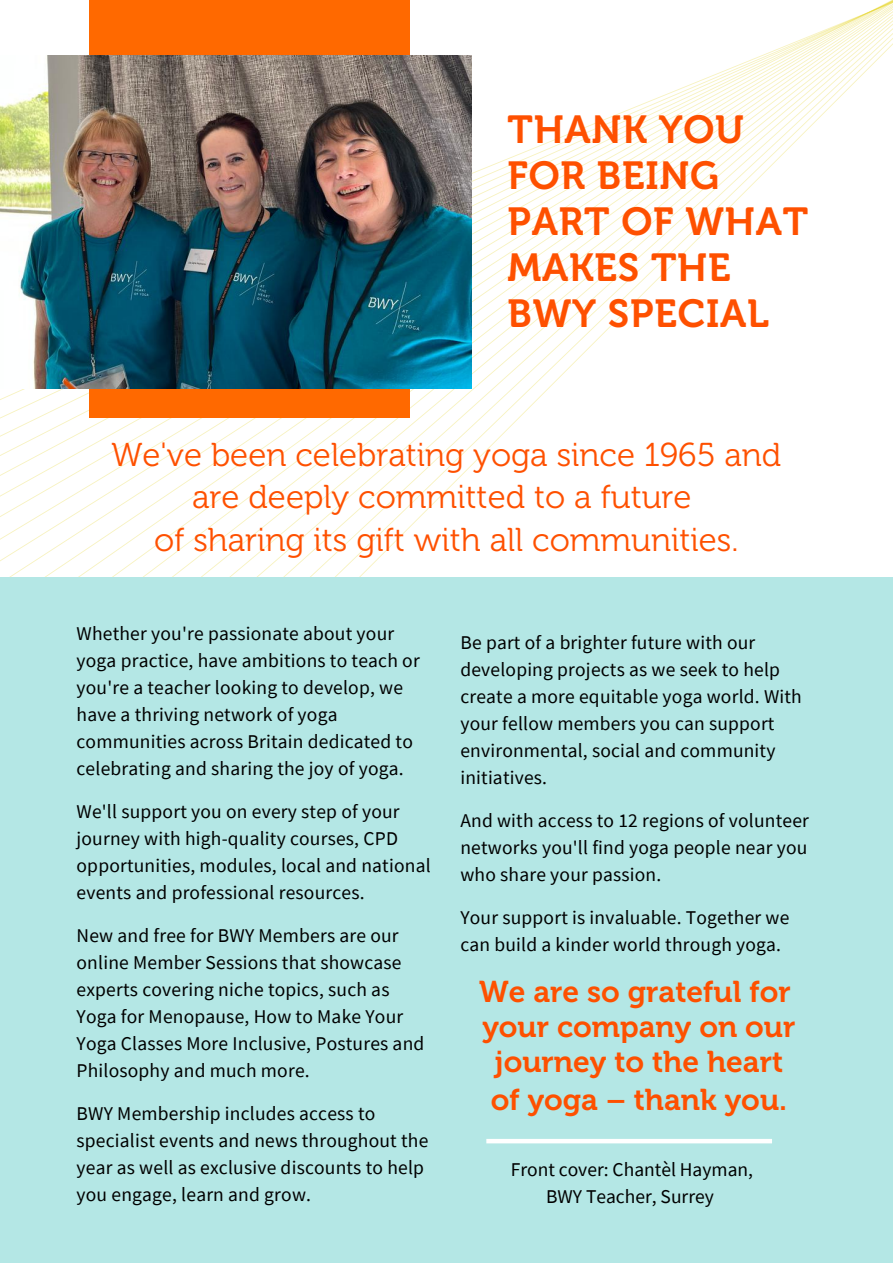
<style>
.page{position:relative;width:893px;height:1264px;background:#fff}
.page>*{position:absolute;margin:0;border:0;box-sizing:border-box;transform-origin:0 0}
.t1{font:39px/46px "Museo 700";letter-spacing:.02em;color:#fe5000}
.t2{font:33px/42.8px "Museo 300";color:#fe5000;text-align:center}
.t3{font:30px/34.8px "Museo 700";color:#fe5000;text-align:center}
.t4{font:19.5px/27px "Source Sans Pro";letter-spacing:.01em;color:#000}
</style>
<div class="page">
<svg style="left:0;top:0;width:892px;height:454px"></svg>
<div style="left:89px;top:0;width:321px;height:418px;background:#ff6900"></div>
<img style="left:0;top:55px;width:471px;height:333px">
<div style="left:0;top:577px;width:892px;height:685px;background:#b4e7e5"></div>
<div style="left:486px;top:1138px;width:286px;height:5px;background:#fff"></div>
<h1 class="t1" style="left:507px;top:106px;width:302px">THANK YOU<br>FOR BEING<br>PART OF WHAT<br>MAKES THE<br>BWY SPECIAL</h1>
<h2 class="t2" style="left:111px;top:433px;width:671px">We've been celebrating yoga since 1965 and are deeply committed to a future<br>of sharing its gift with all communities.</h2>
<p class="t4" style="left:77px;top:620px;width:345px">Whether you're passionate about your yoga practice, have ambitions to teach or you're a teacher looking to develop, we have a thriving network of yoga communities across Britain dedicated to celebrating and sharing the joy of yoga.</p>
<p class="t4" style="left:77px;top:798px;width:355px">We'll support you on every step of your journey with high-quality courses, CPD opportunities, modules, local and national events and professional resources.</p>
<p class="t4" style="left:77px;top:921px;width:349px">New and free for BWY Members are our online Member Sessions that showcase experts covering niche topics, such as Yoga for Menopause, How to Make Your Yoga Classes More Inclusive, Postures and Philosophy and much more.</p>
<p class="t4" style="left:77px;top:1099px;width:353px">BWY Membership includes access to specialist events and news throughout the year as well as exclusive discounts to help you engage, learn and grow.</p>
<p class="t4" style="left:460px;top:628px;width:343px">Be part of a brighter future with our developing projects as we seek to help create a more equitable yoga world. With your fellow members you can support environmental, social and community initiatives.</p>
<p class="t4" style="left:460px;top:806px;width:350px;text-align:justify">And with access to 12 regions of volunteer networks you'll find yoga people near you who share your passion.</p>
<p class="t4" style="left:460px;top:903px;width:330px">Your support is invaluable. Together we can build a kinder world through yoga.</p>
<h3 class="t3" style="left:479px;top:974px;width:318px">We are so grateful for your company on our journey to the heart</h3>
<h3 class="t3" style="left:490px;top:1082px;width:298px">of yoga – thank you.</h3>
<p class="t4" style="left:510px;top:1155px;width:244px;text-align:center">Front cover: Chantèl Hayman,<br>BWY Teacher, Surrey</p>
</div>
